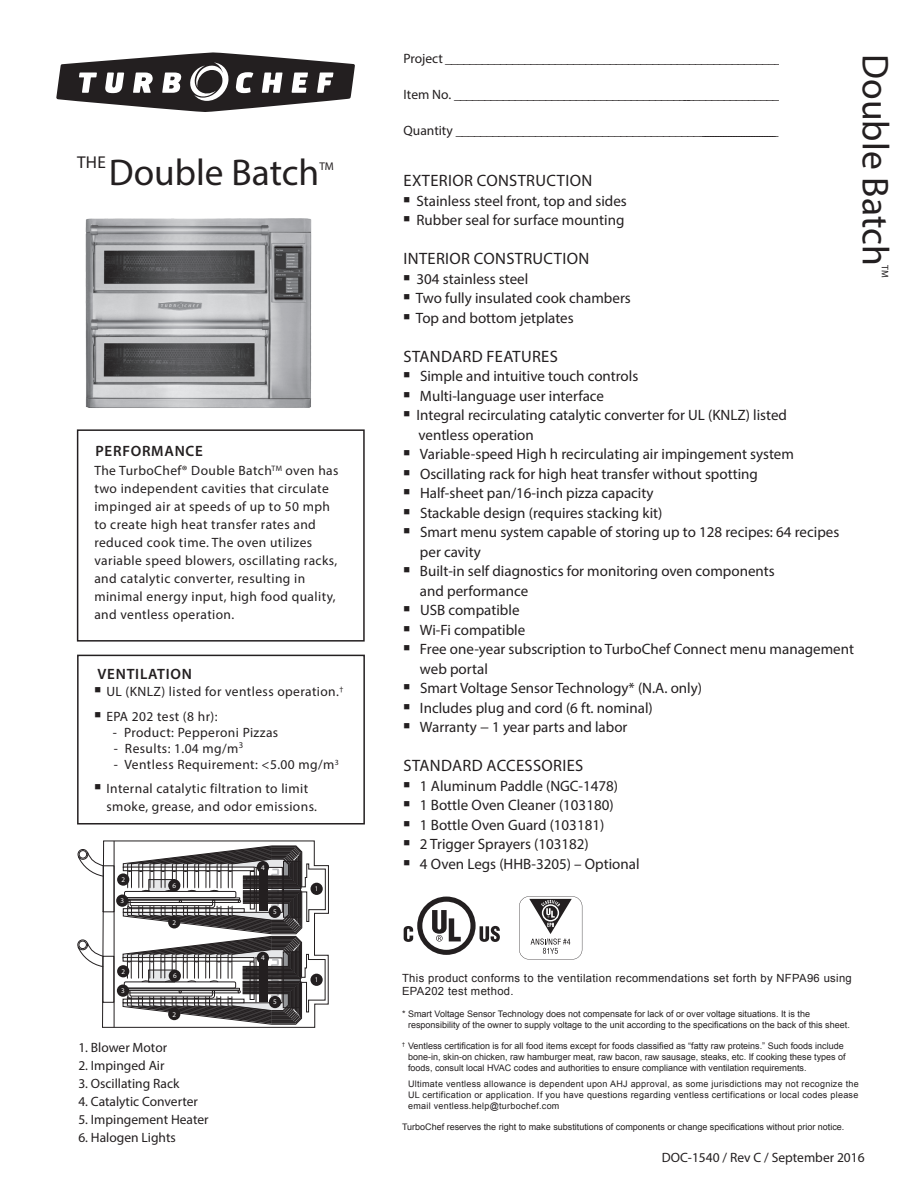
<style>
.page{position:relative;width:918px;height:1188px;background:#fff}
.page>*{position:absolute;margin:0;border:0;box-sizing:border-box;transform-origin:0 0}
.t1{font:37.5px "Myriad Pro";color:#231f20}
.t2{font:37.35px "Myriad Pro";color:#231f20}
.t3{font:17.1px "Myriad Pro";color:#231f20}
.t4{font:16.5px "Myriad Pro";letter-spacing:.02em;color:#231f20}
.t5{font:15px/19.5px "Myriad Pro";color:#231f20}
.t6{font:600 15px "Myriad Pro";letter-spacing:.05em;color:#231f20}
.t7{font:13.5px/18px "Myriad Pro";letter-spacing:.03em;color:#231f20}
.t8{font:13.5px "Myriad Pro";color:#231f20}
.t9{font:11.25px/13.5px "Arial";letter-spacing:.03em;color:#231f20}
.t10{font:11.25px "Myriad Pro";color:#231f20}
.t11{font:9.6px "Myriad Pro";color:#231f20}
.t12{font:9px/10.8px "Arial";color:#231f20}
.t13{font:7.05px "Myriad Pro";color:#fff}
</style>
<div class="page">
<svg style="left:56px;top:52px;width:299px;height:60px"></svg>
<div style="left:77px;top:429px;width:288px;height:213px;border:2px solid #231f20"></div>
<img style="left:76px;top:218px;width:269px;height:222px">
<div style="left:77px;top:655px;width:288px;height:170px;border:2px solid #231f20"></div>
<svg style="left:78px;top:840px;width:251px;height:188px"></svg>
<div style="left:310px;top:974px;width:13px;height:12px;background:#231f20;border-radius:50%"></div>
<div style="left:311px;top:883px;width:12px;height:12px;background:#231f20;border-radius:50%"></div>
<div style="left:116px;top:895px;width:12px;height:12px;background:#231f20;border-radius:50%"></div>
<div style="left:117px;top:873px;width:12px;height:13px;background:#231f20;border-radius:50%"></div>
<div style="left:117px;top:965px;width:12px;height:12px;background:#231f20;border-radius:50%"></div>
<div style="left:168px;top:916px;width:12px;height:12px;background:#231f20;border-radius:50%"></div>
<div style="left:168px;top:1008px;width:12px;height:12px;background:#231f20;border-radius:50%"></div>
<div style="left:117px;top:985px;width:12px;height:12px;background:#231f20;border-radius:50%"></div>
<div style="left:257px;top:861px;width:12px;height:12px;background:#231f20;border-radius:50%"></div>
<div style="left:257px;top:952px;width:12px;height:12px;background:#231f20;border-radius:50%"></div>
<div style="left:269px;top:906px;width:12px;height:12px;background:#231f20;border-radius:50%"></div>
<div style="left:269px;top:996px;width:12px;height:12px;background:#231f20;border-radius:50%"></div>
<div style="left:168px;top:879px;width:12px;height:13px;background:#231f20;border-radius:50%"></div>
<div style="left:169px;top:970px;width:12px;height:12px;background:#231f20;border-radius:50%"></div>
<svg style="left:404px;top:897px;width:96px;height:58px"></svg>
<svg style="left:519px;top:896px;width:63px;height:63px"></svg>
<p class="t3" style="left:77px;top:152px;width:30px">The</p>
<h2 class="t2" style="left:109px;top:150px;width:212px">Double Batch</h2>
<p class="t10" style="left:319px;top:159px;width:16px">TM</p>
<p class="t6" style="left:95px;top:441px;width:109px">PERFORMANCE</p>
<p class="t7" style="left:94px;top:461px;width:246px">The TurboChef® Double Batch<sup>TM</sup> oven has two independent cavities that circulate impinged air at speeds of up to 50 mph to create high heat transfer rates and reduced cook time. The oven utilizes variable speed blowers, oscillating racks, and catalytic converter, resulting in minimal energy input, high food quality, and ventless operation.</p>
<p class="t6" style="left:98px;top:664px;width:96px">VENTILATION</p>
<p class="t7" style="left:94px;top:683px;width:250px">■ UL (KNLZ) listed for ventless operation.<sup>†</sup></p>
<p class="t7" style="left:94px;top:707px;width:125px">■ EPA 202 test (8 hr):</p>
<p class="t7" style="left:113px;top:723px;width:167px">- Product: Pepperoni Pizzas</p>
<p class="t7" style="left:114px;top:739px;width:131px">- Results: 1.04 mg/m<sup>3</sup></p>
<p class="t7" style="left:114px;top:756px;width:226px">- Ventless Requirement: &lt;5.00 mg/m<sup>3</sup></p>
<p class="t7" style="left:106px;top:780px;width:212px;text-indent:-12px">■ Internal catalytic filtration to limit smoke, grease, and odor emissions.</p>
<p class="t13" style="left:122px;top:875px;width:5px">2</p>
<p class="t13" style="left:121px;top:896px;width:5px">3</p>
<p class="t13" style="left:122px;top:967px;width:5px">2</p>
<p class="t13" style="left:121px;top:986px;width:5px">3</p>
<p class="t13" style="left:173px;top:881px;width:5px">6</p>
<p class="t13" style="left:173px;top:918px;width:5px">2</p>
<p class="t13" style="left:173px;top:972px;width:5px">6</p>
<p class="t13" style="left:173px;top:1010px;width:5px">2</p>
<p class="t8" style="left:78px;top:1040px;width:90px">1. Blower Motor</p>
<p class="t8" style="left:78px;top:1058px;width:88px">2. Impinged Air</p>
<p class="t8" style="left:78px;top:1076px;width:103px">3. Oscillating Rack</p>
<p class="t8" style="left:78px;top:1094px;width:121px">4. Catalytic Converter</p>
<p class="t8" style="left:78px;top:1112px;width:132px">5. Impingement Heater</p>
<p class="t8" style="left:78px;top:1130px;width:99px">6. Halogen Lights</p>
<p class="t13" style="left:261px;top:863px;width:5px">4</p>
<p class="t13" style="left:273px;top:908px;width:5px">5</p>
<p class="t13" style="left:261px;top:954px;width:5px">4</p>
<p class="t13" style="left:273px;top:998px;width:5px">5</p>
<p class="t13" style="left:315px;top:885px;width:5px">1</p>
<p class="t13" style="left:315px;top:976px;width:5px">1</p>
<p class="t7" style="left:404px;top:49px;width:379px">Project _______________________________________________________</p>
<p class="t7" style="left:404px;top:85px;width:377px">Item No. ______________________________________________________</p>
<p class="t7" style="left:404px;top:121px;width:377px">Quantity _____________________________________________________________________</p>
<p class="t4" style="left:404px;top:170px;width:188px">Exterior Construction</p>
<p class="t5" style="left:404px;top:191px;width:225px">■ Stainless steel front, top and sides</p>
<p class="t5" style="left:404px;top:210px;width:222px">■ Rubber seal for surface mounting</p>
<p class="t4" style="left:404px;top:248px;width:185px">Interior Construction</p>
<p class="t5" style="left:404px;top:269px;width:126px">■ 304 stainless steel</p>
<p class="t5" style="left:404px;top:288px;width:229px">■ Two fully insulated cook chambers</p>
<p class="t5" style="left:404px;top:308px;width:172px">■ Top and bottom jetplates</p>
<p class="t4" style="left:404px;top:346px;width:156px">Standard Features</p>
<p class="t5" style="left:404px;top:366px;width:236px">■ Simple and intuitive touch controls</p>
<p class="t5" style="left:404px;top:386px;width:202px">■ Multi-language user interface</p>
<p class="t5" style="left:418px;top:405px;width:370px;text-indent:-15px">■ Integral recirculating catalytic converter for UL (KNLZ) listed ventless operation</p>
<p class="t5" style="left:404px;top:444px;width:392px">■ Variable-speed H igh h recirculating air impingement system</p>
<p class="t5" style="left:404px;top:464px;width:356px">■ Oscillating rack for high heat transfer without spotting</p>
<p class="t5" style="left:404px;top:483px;width:252px">■ Half-sheet pan/16-inch pizza capacity</p>
<p class="t5" style="left:404px;top:503px;width:261px">■ Stackable design (requires stacking kit)</p>
<p class="t5" style="left:420px;top:522px;width:421px;text-indent:-16px">■ Smart menu system capable of storing up to 128 recipes: 64 recipes per cavity</p>
<p class="t5" style="left:420px;top:561px;width:356px;text-indent:-16px">■ Built-in self diagnostics for monitoring oven components and performance</p>
<p class="t5" style="left:404px;top:600px;width:118px">■ USB compatible</p>
<p class="t5" style="left:404px;top:620px;width:123px">■ Wi-Fi compatible</p>
<p class="t5" style="left:420px;top:639px;width:436px;text-indent:-16px">■ Free one-year subscription to TurboChef Connect menu management web portal</p>
<p class="t5" style="left:404px;top:678px;width:300px">■ Smart Voltage Sensor Technology* (N.A. only)</p>
<p class="t5" style="left:404px;top:698px;width:251px">■ Includes plug and cord (6 ft. nominal)</p>
<p class="t5" style="left:404px;top:717px;width:226px">■ Warranty − 1 year parts and labor</p>
<p class="t4" style="left:404px;top:755px;width:181px">standard accessories</p>
<p class="t5" style="left:404px;top:776px;width:216px">■ 1 Aluminum Paddle (NGC-1478)</p>
<p class="t5" style="left:404px;top:795px;width:212px">■ 1 Bottle Oven Cleaner (103180)</p>
<p class="t5" style="left:404px;top:815px;width:202px">■ 1 Bottle Oven Guard (103181)</p>
<p class="t5" style="left:404px;top:834px;width:187px">■ 2 Trigger Sprayers (103182)</p>
<p class="t5" style="left:404px;top:854px;width:238px">■ 4 Oven Legs (HH B-3205) – Optional</p>
<h1 class="t1" style="left:899px;top:54px;width:213px;rotate:90deg">Double Batch</h1>
<p class="t11" style="left:891px;top:265px;width:14px;rotate:90deg">TM</p>
<p class="t9" style="left:402px;top:971px;width:451px">This product conforms to the ventilation recommendations set forth by NFPA96 using<br>EPA202 test method.</p>
<p class="t12" style="left:408px;top:1008px;width:443px;text-indent:-6px">* Smart Voltage Sensor Technology does not compensate for lack of or over voltage situations. It is the responsibility of the owner to supply voltage to the unit according to the specifications on the back of this sheet.</p>
<p class="t12" style="left:408px;top:1041px;width:439px;text-indent:-6px"><sup>†</sup> Ventless certification is for all food items except for foods classified as “fatty raw proteins.” Such foods include bone-in, skin-on chicken, raw hamburger meat, raw bacon, raw sausage, steaks, etc. If cooking these types of foods, consult local HVAC codes and authorities to ensure compliance with ventilation requirements.</p>
<p class="t12" style="left:408px;top:1079px;width:452px;text-align:justify">Ultimate ventless allowance is dependent upon AHJ approval, as some jurisdictions may not recognize the UL certification or application. If you have questions regarding ventless certifications or local codes please email ventless.help@turbochef.com</p>
<p class="t12" style="left:402px;top:1122px;width:444px">TurboChef reserves the right to make substitutions of components or change specifications without prior notice.</p>
<p class="t8" style="left:662px;top:1149px;width:204px">DOC-1540 / Rev C / September 2016</p>
</div>
